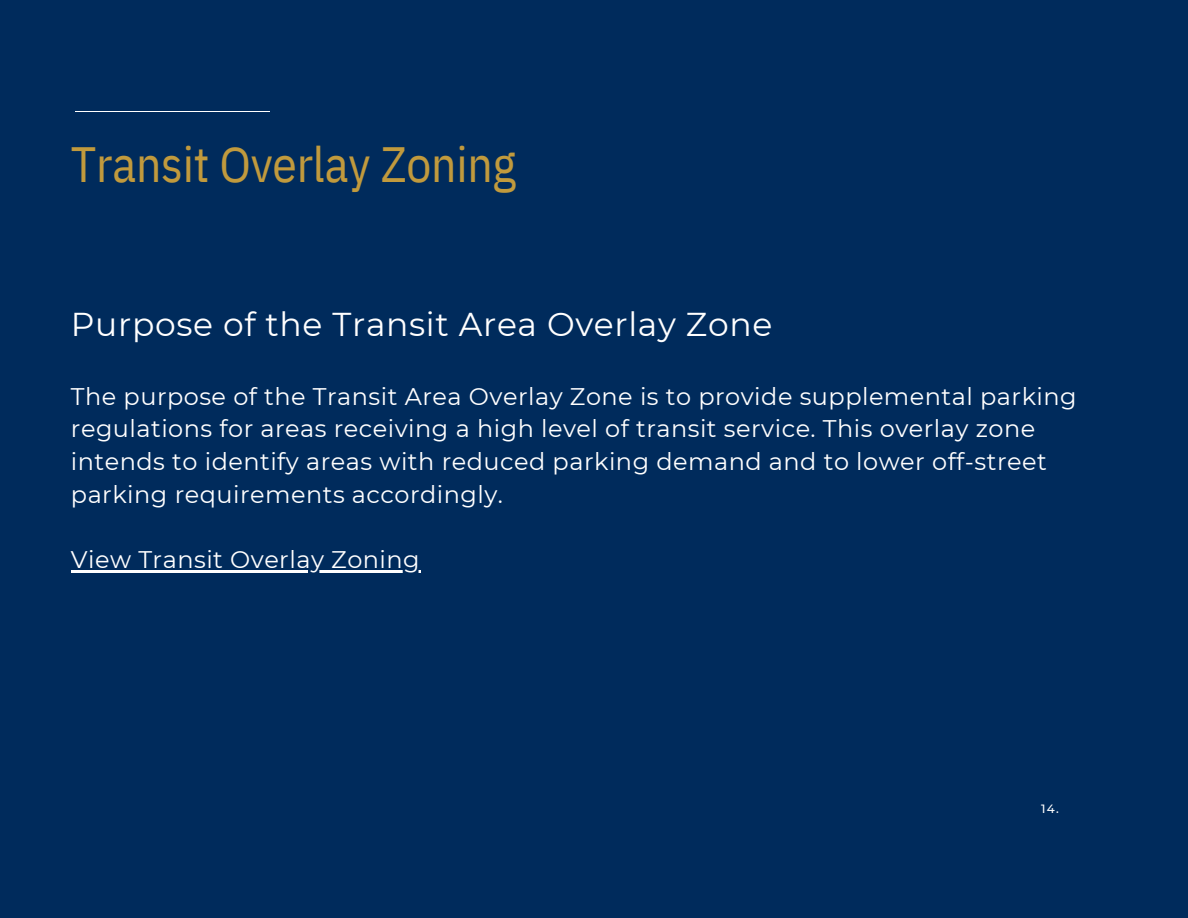
<style>
.page{position:relative;width:1188px;height:918px;background:#002b5c}
.page>*{position:absolute;margin:0;border:0;box-sizing:border-box;transform-origin:0 0}
.t1{font:49.5px "IBM Plex Sans Cond";letter-spacing:-.005em;color:#c19a3d}
.t2{font:33px "Montserrat";letter-spacing:.02em;color:#fff}
.t3{font:24px/32.7px "Montserrat";letter-spacing:.02em;color:#fff}
.t4{font:500 12px "Montserrat";color:#fff}
</style>
<div class="page">
<hr style="left:76px;top:111px;width:194px;height:1px;background:#fff">
<hr style="left:71px;top:570px;width:349px;height:2px;background:#fff">
<h2 class="t1" style="left:71px;top:131px;width:447px">Transit Overlay Zoning</h2>
<h3 class="t2" style="left:71px;top:304px;width:703px">Purpose of the Transit Area Overlay Zone</h3>
<h3 class="t3" style="left:71px;top:380px;width:1007px">The purpose of the Transit Area Overlay Zone is to provide supplemental parking regulations for areas receiving a high level of transit service. This overlay zone intends to identify areas with reduced parking demand and to lower off-street parking requirements accordingly.</h3>
<p class="t3" style="left:71px;top:543px;width:350px">View Transit Overlay Zoning</p>
<h1 class="t4" style="left:1041px;top:801px;width:19px">14.</h1>
</div>
